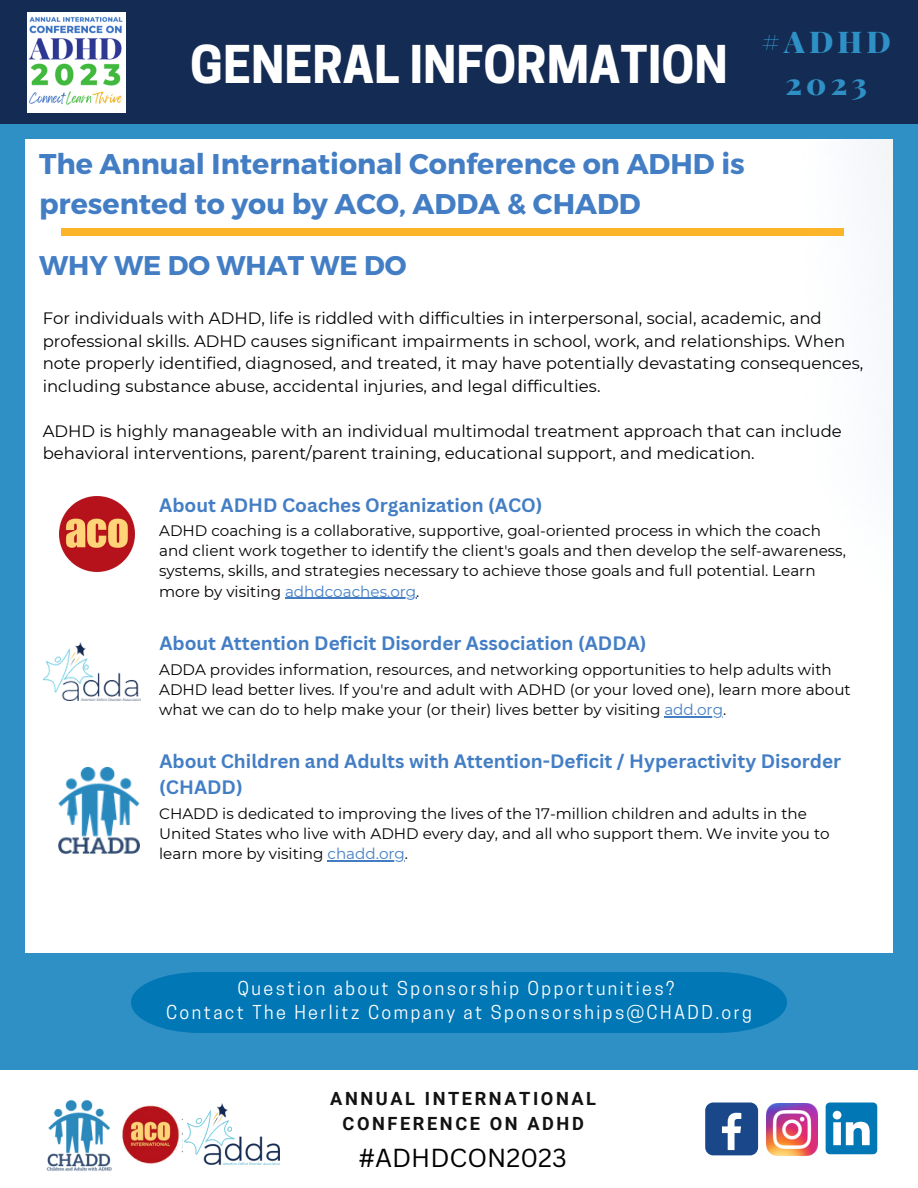
<style>
.page{position:relative;width:918px;height:1188px;background:#2e90c5}
.page>*{position:absolute;margin:0;border:0;box-sizing:border-box;transform-origin:0 0}
.t1{font:700 48.9px "Cooper Hewitt";color:#fff}
.t2{font:900 30.15px "Playfair Display";letter-spacing:.135em;color:#2e90c5}
.t3{font:700 28.5px/39.3px "Montserrat";color:#437ec5}
.t4{font:700 27px "Montserrat";color:#437ec5}
.t5{font:25.35px "Canva Sans";color:#000}
.t6{font:700 18.9px "Canva Sans";color:#437ec5}
.t7{font:700 18.15px/24.8px "Roboto";letter-spacing:.14em;color:#121212;text-align:center}
.t8{font:18px "Cooper Hewitt";letter-spacing:.135em;color:#fff}
.t9{font:16.5px/22.5px "Montserrat";color:#000}
.t10{font:15.15px/20.2px "Montserrat";color:#000}
.s1{color:#437ec5}
</style>
<div class="page">
<div style="left:0;top:0;width:918px;height:124px;background:#142b53"></div>
<div style="left:27px;top:13px;width:99px;height:100px;background:#fff"></div>
<div style="left:0;top:1070px;width:918px;height:118px;background:#fff"></div>
<img style="left:122px;top:1105px;width:60px;height:59px">
<img style="left:185px;top:1104px;width:94px;height:61px">
<img style="left:46px;top:1099px;width:66px;height:72px">
<img style="left:766px;top:1104px;width:52px;height:52px">
<svg style="left:826px;top:1103px;width:51px;height:51px"></svg>
<div style="left:705px;top:1103px;width:53px;height:52px;background:#1a4789;border-radius:8px"></div>
<svg style="left:722px;top:1113px;width:19px;height:37px"></svg>
<div style="left:131px;top:972px;width:656px;height:61px;background:#0277b5"></div>
<img style="left:28px;top:16px;width:95px;height:89px">
<div style="left:25px;top:139px;width:867px;height:813px;background:#fff"></div>
<img style="left:56px;top:493px;width:83px;height:83px">
<img style="left:44px;top:642px;width:96px;height:59px">
<img style="left:59px;top:767px;width:81px;height:87px">
<hr style="left:285px;top:598px;width:131px;height:1px;background:#437ec5">
<div style="left:61px;top:228px;width:782px;height:8px;background:#fcb429"></div>
<hr style="left:664px;top:716px;width:59px;height:2px;background:#437ec5">
<hr style="left:328px;top:860px;width:77px;height:1px;background:#437ec5">
<p class="t1" style="left:190px;top:47px;width:539px">GENERAL INFORMATION</p>
<p class="t2" style="left:762px;top:21px;width:131px">#ADHD</p>
<p class="t2" style="left:786px;top:62px;width:83px">2023</p>
<p class="t3" style="left:39px;top:143px;width:707px">The Annual International Conference on ADHD is presented to you by ACO, ADDA &amp; CHADD</p>
<p class="t4" style="left:39px;top:248px;width:369px">WHY WE DO WHAT WE DO</p>
<p class="t9" style="left:43px;top:307px;width:822px">For individuals with ADHD, life is riddled with difficulties in interpersonal, social, academic, and professional skills. ADHD causes significant impairments in school, work, and relationships. When note properly identified, diagnosed, and treated, it may have potentially devastating consequences, including substance abuse, accidental injuries, and legal difficulties.</p>
<p class="t9" style="left:43px;top:420px;width:801px">ADHD is highly manageable with an individual multimodal treatment approach that can include behavioral interventions, parent/parent training, educational support, and medication.</p>
<p class="t6" style="left:159px;top:492px;width:385px">About ADHD Coaches Organization (ACO)</p>
<p class="t10" style="left:159px;top:520px;width:688px">ADHD coaching is a collaborative, supportive, goal-oriented process in which the coach and client work together to identify the client's goals and then develop the self-awareness, systems, skills, and strategies necessary to achieve those goals and full potential. Learn more by visiting <span class="s1">adhdcoaches.org</span>.</p>
<p class="t6" style="left:159px;top:629px;width:489px">About Attention Deficit Disorder Association (ADDA)</p>
<p class="t10" style="left:159px;top:659px;width:693px">ADDA provides information, resources, and networking opportunities to help adults with<br>ADHD lead better lives. If you're and adult with ADHD (or your loved one), learn more about what we can do to help make your (or their) lives better by visiting <span class="s1">add.org</span>.</p>
<p class="t6" style="left:159px;top:748px;width:683px">About Children and Adults with Attention-Deficit / Hyperactivity Disorder</p>
<p class="t6" style="left:159px;top:774px;width:85px">(CHADD)</p>
<p class="t10" style="left:159px;top:803px;width:672px">CHADD is dedicated to improving the lives of the 17-million children and adults in the<br>United States who live with ADHD every day, and all who support them. We invite you to learn more by visiting <span class="s1">chadd.org</span>.</p>
<p class="t8" style="left:238px;top:981px;width:438px">Question about Sponsorship Opportunities?</p>
<p class="t8" style="left:166px;top:1006px;width:587px">Contact The Herlitz Company at Sponsorships@CHADD.org</p>
<p class="t7" style="left:330px;top:1087px;width:267px">ANNUAL INTERNATIONAL<br>CONFERENCE ON ADHD</p>
<p class="t5" style="left:358px;top:1140px;width:210px">#ADHDCON2023</p>
</div>
